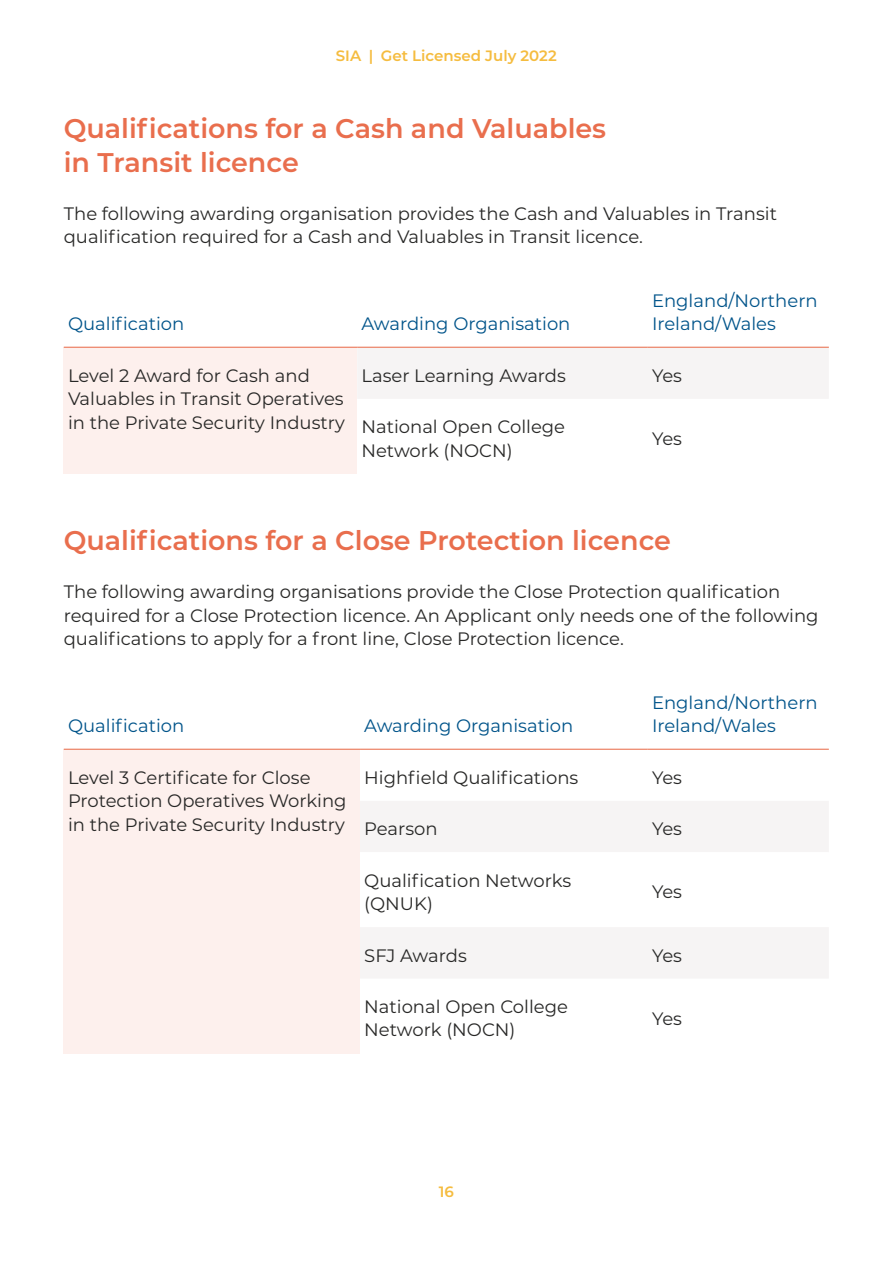
<style>
.page{position:relative;width:893px;height:1263px;background:#fff}
.page>*{position:absolute;margin:0;border:0;box-sizing:border-box;transform-origin:0 0}
.H2_1_column{font:600 27px/33.8px "Montserrat";color:#e96e4d}
.Body_1_column{font:18px/23.4px "Montserrat";color:#282827}
.Table{font:18px/23.4px "Montserrat";color:#282827}
.Table_header{font:18px/23.4px "Montserrat";color:#00548a}
.t1{font:600 15px "Montserrat";color:#f5bc3f}
</style>
<div class="page">
<div style="left:64px;top:347px;width:293px;height:127px;background:#fdf0ed"></div>
<div style="left:358px;top:348px;width:470px;height:50px;background:#f6f4f4"></div>
<hr style="left:64px;top:347px;width:293px;height:1px;background:#e96e4d">
<hr style="left:357px;top:347px;width:291px;height:1px;background:#e96e4d">
<hr style="left:648px;top:347px;width:181px;height:1px;background:#e96e4d">
<div style="left:64px;top:749px;width:296px;height:304px;background:#fdf0ed"></div>
<div style="left:360px;top:801px;width:468px;height:51px;background:#f6f4f4"></div>
<div style="left:360px;top:928px;width:468px;height:50px;background:#f6f4f4"></div>
<hr style="left:64px;top:749px;width:296px;height:1px;background:#e96e4d">
<hr style="left:360px;top:749px;width:288px;height:1px;background:#e96e4d">
<hr style="left:648px;top:749px;width:181px;height:1px;background:#e96e4d">
<p class="t1" style="left:336px;top:45px;width:222px">SIA | Get Licensed July 2022</p>
<h3 class="H2_1_column" style="left:64px;top:110px;width:544px">Qualifications for a Cash and Valuables in Transit licence</h3>
<p class="Body_1_column" style="left:64px;top:201px;width:715px">The following awarding organisation provides the Cash and Valuables in Transit qualification required for a Cash and Valuables in Transit licence.</p>
<p class="Table_header" style="left:68px;top:311px;width:118px">Qualification</p>
<p class="Table_header" style="left:361px;top:311px;width:211px">Awarding Organisation</p>
<p class="Table_header" style="left:652px;top:288px;width:167px">England/Northern<br>Ireland/Wales</p>
<p class="Table" style="left:68px;top:363px;width:278px">Level 2 Award for Cash and<br>Valuables in Transit Operatives in the Private Security Industry</p>
<p class="Table" style="left:361px;top:363px;width:206px">Laser Learning Awards</p>
<p class="Table" style="left:652px;top:363px;width:32px">Yes</p>
<p class="Table" style="left:361px;top:414px;width:205px">National Open College<br>Network (NOCN)</p>
<p class="Table" style="left:652px;top:426px;width:32px">Yes</p>
<h3 class="H2_1_column" style="left:64px;top:523px;width:609px">Qualifications for a Close Protection licence</h3>
<p class="Body_1_column" style="left:64px;top:579px;width:756px">The following awarding organisations provide the Close Protection qualification required for a Close Protection licence. An Applicant only needs one of the following qualifications to apply for a front line, Close Protection licence.</p>
<p class="Table_header" style="left:68px;top:713px;width:118px">Qualification</p>
<p class="Table_header" style="left:364px;top:713px;width:211px">Awarding Organisation</p>
<p class="Table_header" style="left:652px;top:690px;width:167px">England/Northern<br>Ireland/Wales</p>
<p class="Table" style="left:68px;top:765px;width:280px">Level 3 Certificate for Close<br>Protection Operatives Working in the Private Security Industry</p>
<p class="Table" style="left:364px;top:765px;width:216px">Highfield Qualifications</p>
<p class="Table" style="left:652px;top:765px;width:32px">Yes</p>
<p class="Table" style="left:364px;top:816px;width:75px">Pearson</p>
<p class="Table" style="left:652px;top:816px;width:32px">Yes</p>
<p class="Table" style="left:364px;top:868px;width:208px">Qualification Networks (QNUK)</p>
<p class="Table" style="left:652px;top:880px;width:32px">Yes</p>
<p class="Table" style="left:364px;top:943px;width:104px">SFJ Awards</p>
<p class="Table" style="left:652px;top:943px;width:32px">Yes</p>
<p class="Table" style="left:364px;top:994px;width:205px">National Open College<br>Network (NOCN)</p>
<p class="Table" style="left:652px;top:1006px;width:32px">Yes</p>
<p class="t1" style="left:439px;top:1181px;width:17px">16</p>
</div>
